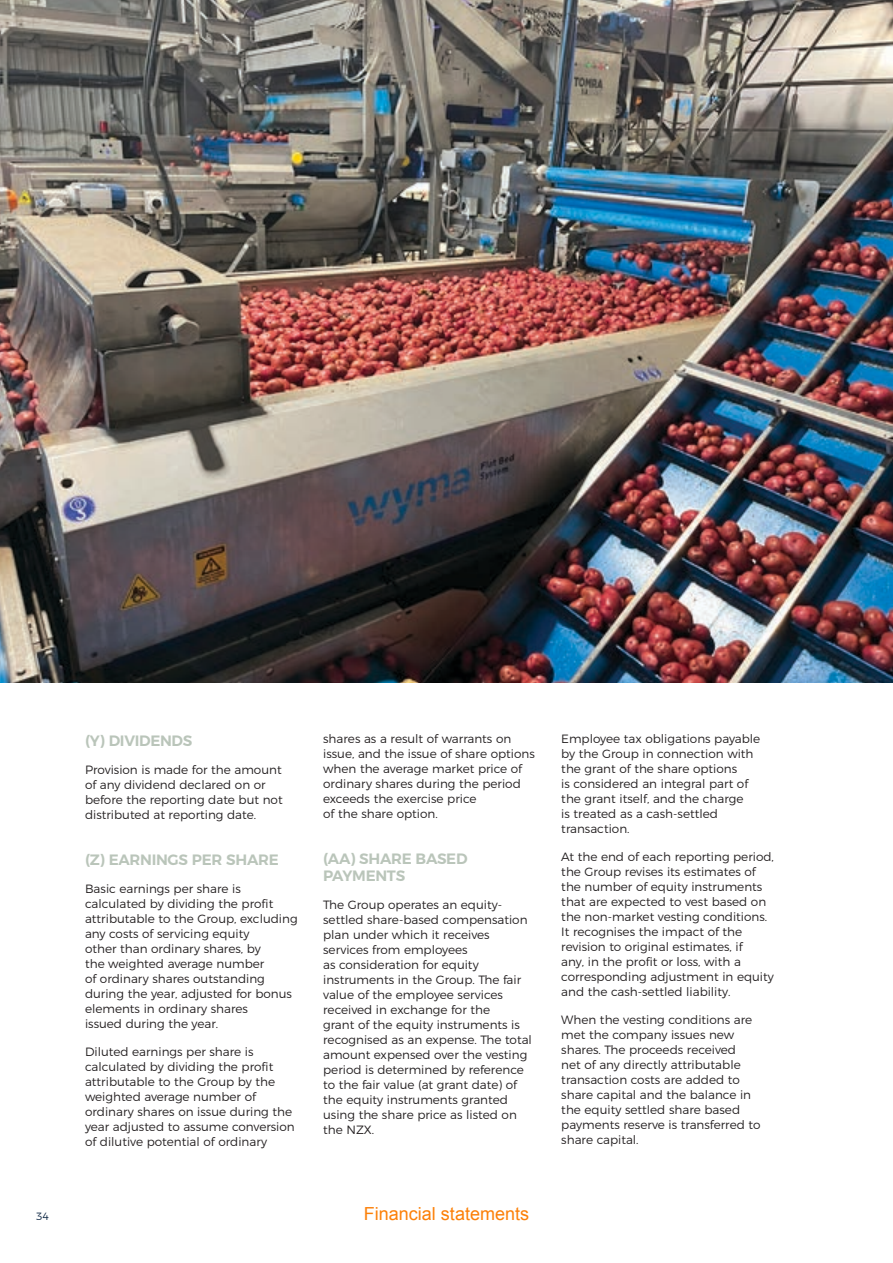
<style>
.page{position:relative;width:893px;height:1263px;background:#fff}
.page>*{position:absolute;margin:0;border:0;box-sizing:border-box;transform-origin:0 0}
.t1{font:18px "Arial";color:#fc8008}
.Heading_3{font:600 15px/16.5px "Montserrat";letter-spacing:-.02em;color:#bac5ba}
.Body_Text{font:300 12px/15px "Montserrat";color:#231f20}
.t2{font:300 10.5px "Montserrat";color:#092340}
</style>
<div class="page">
<img style="left:0;top:0;width:893px;height:682px">
<p class="Heading_3" style="left:85px;top:731px;width:109px">(Y) DIVIDENDS</p>
<p class="Body_Text" style="left:85px;top:761px;width:199px">Provision is made for the amount of any dividend declared on or before the reporting date but not distributed at reporting date.</p>
<p class="Heading_3" style="left:85px;top:850px;width:195px">(Z) EARNINGS PER SHARE</p>
<p class="Body_Text" style="left:85px;top:880px;width:214px">Basic earnings per share is calculated by dividing the profit attributable to the Group, excluding any costs of servicing equity<br>other than ordinary shares, by<br>the weighted average number<br>of ordinary shares outstanding during the year, adjusted for bonus elements in ordinary shares<br>issued during the year.</p>
<p class="Body_Text" style="left:85px;top:1043px;width:211px">Diluted earnings per share is calculated by dividing the profit attributable to the Group by the weighted average number of ordinary shares on issue during the year adjusted to assume conversion of dilutive potential of ordinary</p>
<p class="Body_Text" style="left:323px;top:730px;width:213px">shares as a result of warrants on issue, and the issue of share options when the average market price of ordinary shares during the period exceeds the exercise price<br>of the share option.</p>
<p class="Heading_3" style="left:323px;top:849px;width:146px">(AA) SHARE BASED<br>PAYMENTS</p>
<p class="Body_Text" style="left:323px;top:896px;width:210px">The Group operates an equity&shy;settled share-based compensation plan under which it receives services from employees<br>as consideration for equity instruments in the Group. The fair value of the employee services received in exchange for the<br>grant of the equity instruments is recognised as an expense. The total amount expensed over the vesting period is determined by reference to the fair value (at grant date) of the equity instruments granted using the share price as listed on the NZX.</p>
<p class="t2" style="left:36px;top:1208px;width:14px">34</p>
<h1 class="t1" style="left:364px;top:1201px;width:167px">Financial statements</h1>
<p class="Body_Text" style="left:561px;top:730px;width:200px">Employee tax obligations payable by the Group in connection with the grant of the share options<br>is considered an integral part of the grant itself, and the charge<br>is treated as a cash-settled transaction.</p>
<p class="Body_Text" style="left:561px;top:848px;width:214px">At the end of each reporting period, the Group revises its estimates of the number of equity instruments that are expected to vest based on the non-market vesting conditions.<br>It recognises the impact of the revision to original estimates, if<br>any, in the profit or loss, with a corresponding adjustment in equity and the cash-settled liability.</p>
<p class="Body_Text" style="left:561px;top:1011px;width:201px">When the vesting conditions are met the company issues new shares. The proceeds received<br>net of any directly attributable transaction costs are added to share capital and the balance in the equity settled share based payments reserve is transferred to share capital.</p>
</div>
